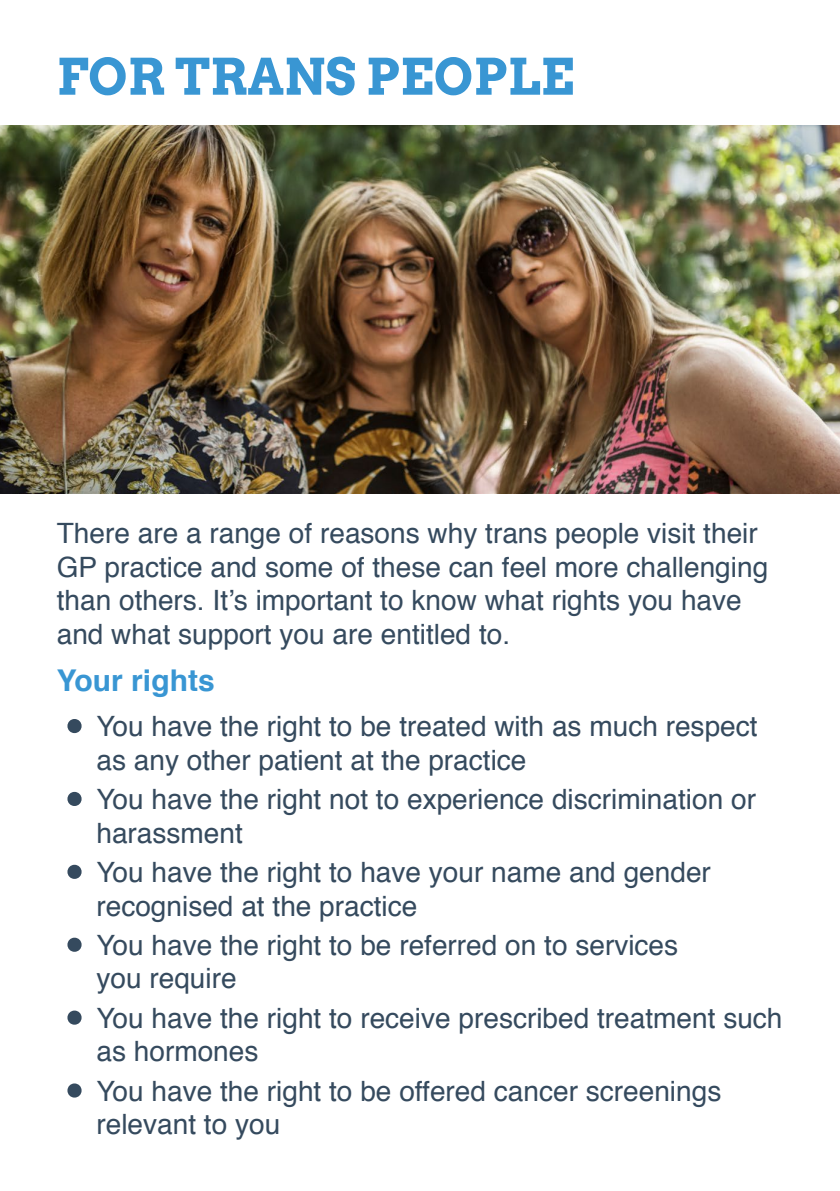
<style>
.page{position:relative;width:840px;height:1191px;background:#fff}
.page>*{position:absolute;margin:0;border:0;box-sizing:border-box;transform-origin:0 0}
.t1{font:700 50px "Arvo";color:#3996d3}
.t2{font:700 30px "Helvetica";color:#3996d3}
.t3{font:28px/33.6px "Helvetica";color:#354a5e}
</style>
<div class="page">
<img style="left:0;top:126px;width:839px;height:367px">
<svg style="left:67px;top:719px;width:15px;height:15px"></svg>
<svg style="left:67px;top:791px;width:15px;height:15px"></svg>
<svg style="left:67px;top:864px;width:15px;height:15px"></svg>
<svg style="left:67px;top:937px;width:15px;height:15px"></svg>
<svg style="left:67px;top:1010px;width:15px;height:15px"></svg>
<svg style="left:67px;top:1083px;width:15px;height:15px"></svg>
<h1 class="t1" style="left:57px;top:45px;width:518px">FOR TRANS PEOPLE</h1>
<p class="t3" style="left:57px;top:517px;width:712px">There are a range of reasons why trans people visit their GP practice and some of these can feel more challenging than others. It’s important to know what rights you have and what support you are entitled to.</p>
<p class="t2" style="left:57px;top:656px;width:159px">Your rights</p>
<p class="t3" style="left:96px;top:710px;width:662px">You have the right to be treated with as much respect as any other patient at the practice</p>
<p class="t3" style="left:96px;top:783px;width:660px">You have the right not to experience discrimination or harassment</p>
<p class="t3" style="left:96px;top:856px;width:615px">You have the right to have your name and gender recognised at the practice</p>
<p class="t3" style="left:96px;top:929px;width:583px">You have the right to be referred on to services you require</p>
<p class="t3" style="left:96px;top:1002px;width:687px">You have the right to receive prescribed treatment such as hormones</p>
<p class="t3" style="left:96px;top:1074px;width:626px">You have the right to be offered cancer screenings relevant to you</p>
</div>
